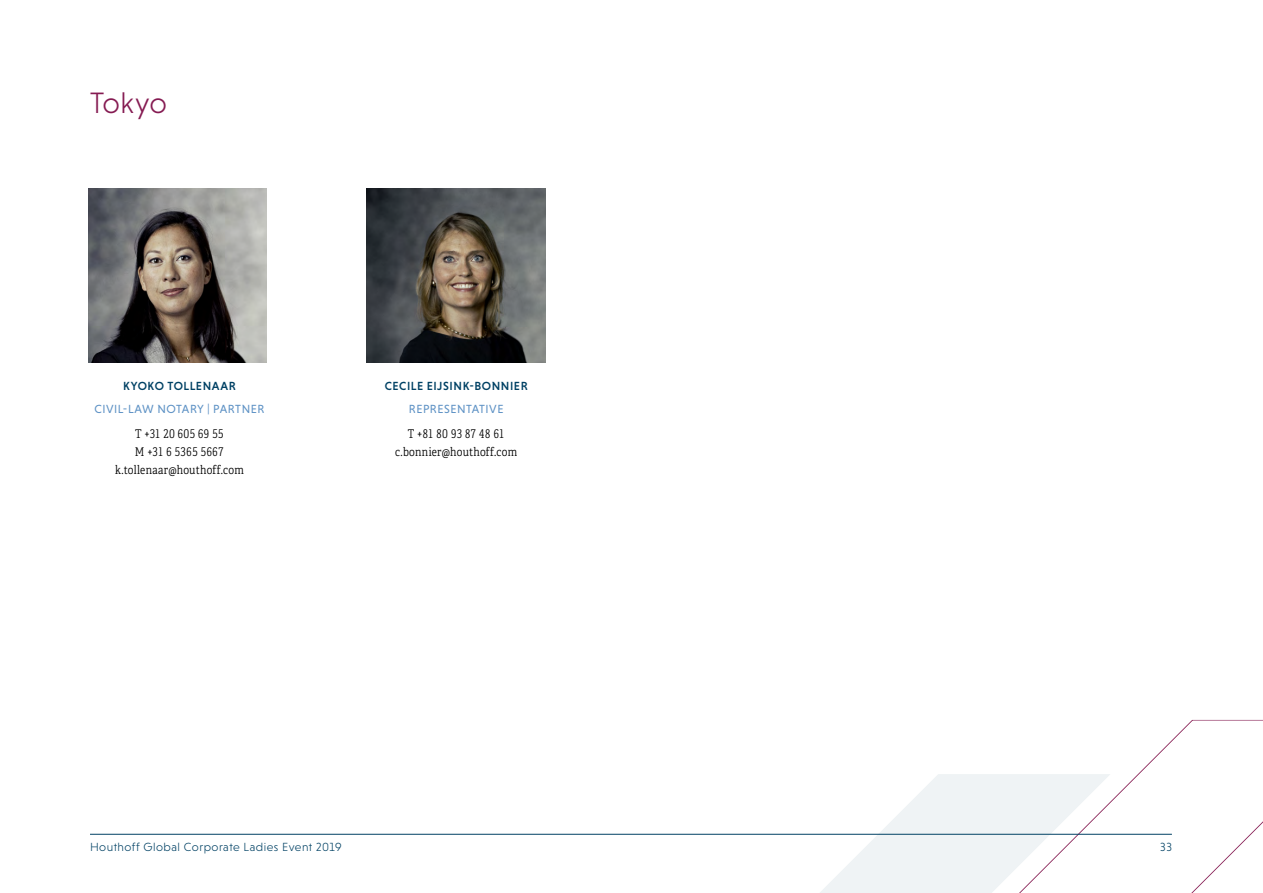
<style>
.page{position:relative;width:1263px;height:893px;background:#fff}
.page>*{position:absolute;margin:0;border:0;box-sizing:border-box;transform-origin:0 0}
.City{font:300 30px "Niveau Grotesk";letter-spacing:.005em;color:#851b52}
.gegevens{font:12px "Adelle Condensed Lt";letter-spacing:.01em;color:#000}
.t1{font:300 12px "Niveau Grotesk";letter-spacing:.04em;color:#004164}
.Functie{font:12px "Niveau Grotesk";letter-spacing:.04em;color:#5e92c5}
.Naam_HF{font:500 12px "Niveau Grotesk";letter-spacing:.05em;color:#004164}
.gegevens-2{font:12px "Adelle Condensed Lt";letter-spacing:-.01em;color:#000}
</style>
<div class="page">
<svg style="left:706px;top:774px;width:253px;height:119px"></svg>
<svg style="left:959px;top:720px;width:304px;height:173px"></svg>
<hr style="left:90px;top:834px;width:1082px;height:1px;background:#004164">
<img style="left:88px;top:189px;width:179px;height:174px">
<img style="left:367px;top:189px;width:178px;height:174px">
<p class="City" style="left:90px;top:85px;width:79px">Tokyo</p>
<p class="Naam_HF" style="left:123px;top:379px;width:114px">KYOKO TOLLENAAR</p>
<p class="Functie" style="left:94px;top:402px;width:171px">CIVIL-LAW NOTARY | PARTNER</p>
<p class="gegevens" style="left:135px;top:426px;width:90px">T +31 20 605 69 55</p>
<p class="gegevens" style="left:135px;top:444px;width:91px">M +31 6 5365 5667</p>
<p class="gegevens" style="left:115px;top:462px;width:130px">k.tollenaar@houthoff.com</p>
<p class="Naam_HF" style="left:385px;top:379px;width:145px">CECILE EIJSINK-BONNIER</p>
<p class="Functie" style="left:409px;top:402px;width:96px">REPRESENTATIVE</p>
<p class="gegevens-2" style="left:408px;top:426px;width:99px">T +81 80 93 87 48 61</p>
<p class="gegevens" style="left:395px;top:444px;width:123px">c.bonnier@houthoff.com</p>
<p class="t1" style="left:90px;top:840px;width:253px">Houthoff Global Corporate Ladies Event 2019</p>
<p class="t1" style="left:1160px;top:840px;width:13px">33</p>
</div>
